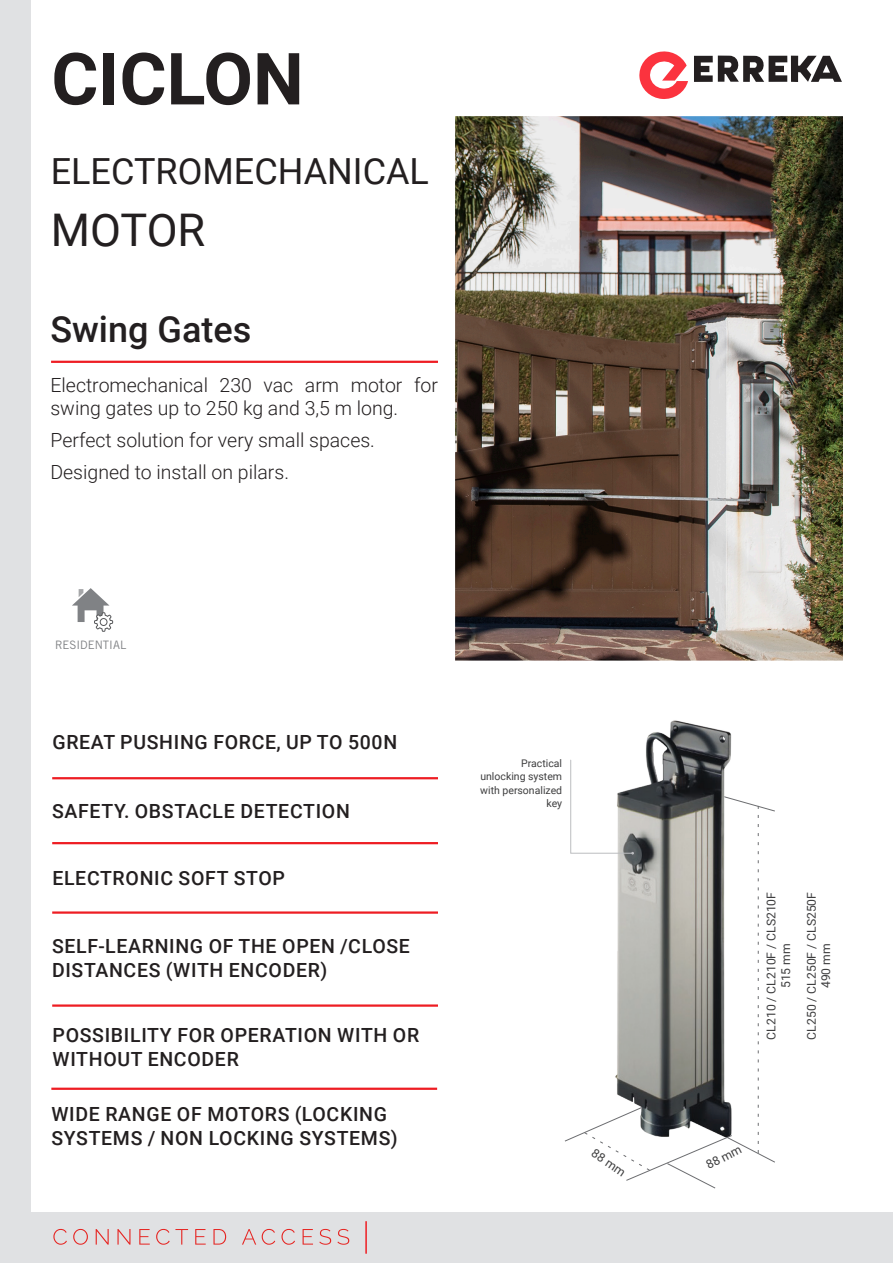
<style>
.page{position:relative;width:893px;height:1263px;background:#fff}
.page>*{position:absolute;margin:0;border:0;box-sizing:border-box;transform-origin:0 0}
.t1{font:700 72px "Roboto";color:#231f20}
.t2{font:45px "Roboto";letter-spacing:-.005em;color:#231f20}
.t3{font:36px "Roboto";color:#231f20}
.t4{font:500 36px "Roboto";color:#231f20}
.t5{font:500 19.5px/23.4px "Roboto";letter-spacing:.035em;color:#231f20}
.t6{font:300 19.5px/23.4px "Roboto";color:#231f20}
.MEDIDAS_motores{font:12.15px "Roboto";color:#3e3e3f}
.t7{font:11.55px "Trade Gothic";color:#808285}
.NOTAS_imagenes{font:10.5px/13.5px "Roboto";color:#3e3e3f;text-align:right}
</style>
<div class="page">
<div style="left:0;top:0;width:31px;height:1263px;background:#e0e1e3"></div>
<hr style="left:51px;top:361px;width:387px;height:2px;background:#ee1d23">
<div style="left:0;top:1212px;width:893px;height:50px;background:#e0e1e3"></div>
<svg style="left:53px;top:1229px;width:14px;height:16px"></svg>
<svg style="left:73px;top:1229px;width:15px;height:16px"></svg>
<svg style="left:96px;top:1229px;width:13px;height:15px"></svg>
<svg style="left:117px;top:1229px;width:13px;height:15px"></svg>
<svg style="left:139px;top:1229px;width:11px;height:15px"></svg>
<svg style="left:156px;top:1229px;width:32px;height:16px"></svg>
<svg style="left:195px;top:1229px;width:11px;height:15px"></svg>
<svg style="left:213px;top:1229px;width:13px;height:15px"></svg>
<svg style="left:242px;top:1229px;width:14px;height:15px"></svg>
<svg style="left:262px;top:1229px;width:13px;height:16px"></svg>
<svg style="left:281px;top:1229px;width:14px;height:16px"></svg>
<svg style="left:303px;top:1229px;width:10px;height:15px"></svg>
<svg style="left:319px;top:1229px;width:12px;height:16px"></svg>
<svg style="left:337px;top:1229px;width:12px;height:16px"></svg>
<hr style="left:365px;top:1221px;width:2px;height:33px;background:#ee1d23">
<svg style="left:72px;top:588px;width:42px;height:44px"></svg>
<svg style="left:639px;top:51px;width:49px;height:48px"></svg>
<svg style="left:694px;top:56px;width:148px;height:26px"></svg>
<img style="left:455px;top:116px;width:388px;height:545px">
<img style="left:646px;top:720px;width:86px;height:39px">
<svg style="left:564px;top:759px;width:211px;height:430px"></svg>
<hr style="left:52px;top:777px;width:386px;height:2px;background:#ee1d23">
<hr style="left:52px;top:842px;width:386px;height:2px;background:#ee1d23">
<hr style="left:52px;top:911px;width:386px;height:3px;background:#ee1d23">
<hr style="left:52px;top:1004px;width:386px;height:3px;background:#ee1d23">
<hr style="left:51px;top:1087px;width:386px;height:3px;background:#ee1d23">
<p class="t1" style="left:51px;top:28px;width:254px">CICLON</p>
<p class="t3" style="left:51px;top:146px;width:380px">ELECTROMECHANICAL</p>
<p class="t2" style="left:51px;top:199px;width:156px">MOTOR</p>
<p class="t4" style="left:50px;top:304px;width:202px">Swing Gates</p>
<p class="t6" style="left:50px;top:372px;width:389px">Electromechanical 230 vac arm motor for swing gates up to 250 kg and 3,5 m long.</p>
<p class="t6" style="left:50px;top:427px;width:326px">Perfect solution for very small spaces.</p>
<p class="t6" style="left:50px;top:459px;width:240px">Designed to install on pilars.</p>
<p class="t7" style="left:55px;top:638px;width:73px">RESIDENTIAL</p>
<p class="t5" style="left:52px;top:730px;width:346px">GREAT PUSHING FORCE, UP TO 500N</p>
<p class="t5" style="left:52px;top:799px;width:299px">SAFETY. OBSTACLE DETECTION</p>
<p class="t5" style="left:52px;top:866px;width:234px">ELECTRONIC SOFT STOP</p>
<p class="t5" style="left:52px;top:934px;width:359px">SELF-LEARNING OF THE OPEN /CLOSE<br>DISTANCES (WITH ENCODER)</p>
<p class="t5" style="left:53px;top:1023px;width:368px">POSSIBILITY FOR OPERATION WITH OR<br>WITHOUT ENCODER</p>
<p class="t5" style="left:51px;top:1102px;width:348px">WIDE RANGE OF MOTORS (LOCKING<br>SYSTEMS / NON LOCKING SYSTEMS)</p>
<p class="NOTAS_imagenes" style="left:480px;top:756px;width:83px">Practical unlocking system with personalized key</p>
<p class="MEDIDAS_motores" style="left:598px;top:1145px;width:39px;rotate:34deg">88 mm</p>
<p class="MEDIDAS_motores" style="left:763px;top:1039px;width:149px;rotate:-90deg">CL210 / CL210F / CLS210F</p>
<p class="MEDIDAS_motores" style="left:777px;top:988px;width:46px;rotate:-90deg">515 mm</p>
<p class="MEDIDAS_motores" style="left:803px;top:1039px;width:149px;rotate:-90deg">CL250 / CL250F / CLS250F</p>
<p class="MEDIDAS_motores" style="left:817px;top:988px;width:46px;rotate:-90deg">490 mm</p>
<p class="MEDIDAS_motores" style="left:703px;top:1158px;width:39px;rotate:-27deg">88 mm</p>
</div>
